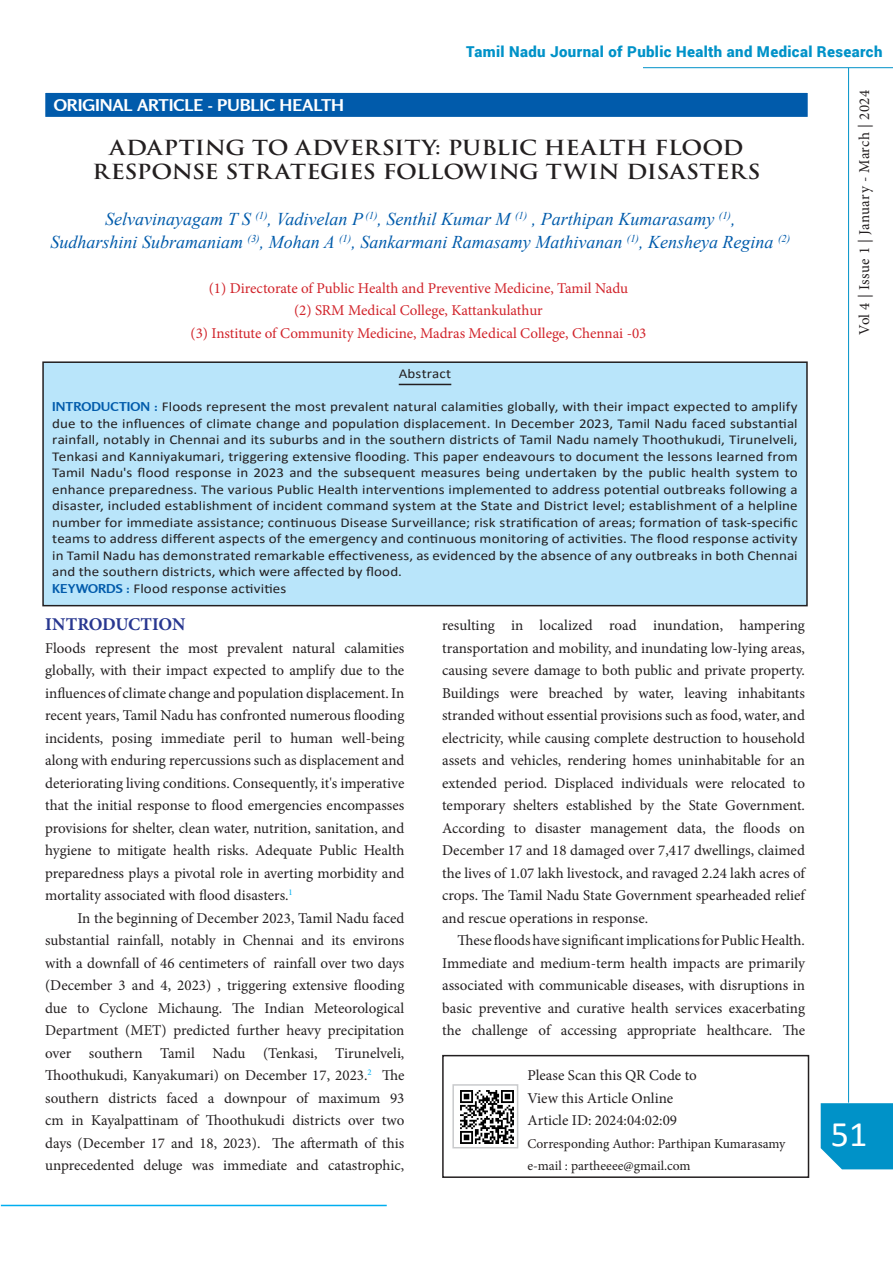
<style>
.page{position:relative;width:893px;height:1263px;background:#fff}
.page>*{position:absolute;margin:0;border:0;box-sizing:border-box;transform-origin:0 0}
.t1{font:36px "Calibri";color:#fff}
.t2{font:700 20.25px/24px "Trajan Pro";letter-spacing:-.01em;color:#231f20;text-align:center;scale:1.11 1}
.Paragraph_Style_3{font:italic 18px "Times New Roman";color:#015bab}
.Paragraph_Style_3-2{font:700 18px "Minion Pro";letter-spacing:-.02em;color:#283790}
.t3{font:700 16.2px "Rosario";letter-spacing:-.01em;color:#fff;scale:1.11 1}
.Paragraph_Style_3-3{font:15px/22.5px "Minion Pro";color:#231f20;text-align:justify}
.Paragraph_Style_3-4{font:15px "Minion Pro";color:#d1232a}
.t4{font:900 15px "Roboto";letter-spacing:.025em;color:#0092c8}
.Paragraph_Style_3-5{font:15px "Minion Pro";letter-spacing:.02em;color:#231f20}
.t5{font:13.5px/16.5px "Calibri";letter-spacing:.01em;color:#231f20;text-align:justify;scale:1.11 1}
.Paragraph_Style_3-6{font:13.5px "Minion Pro";letter-spacing:-.005em;color:#231f20}
.s1{font-family:"Rosario";font-weight:700;font-size:12.15px;color:#015bab}
</style>
<div class="page">
<hr style="left:848px;top:68px;width:1px;height:1035px;background:#0092c8">
<hr style="left:643px;top:67px;width:250px;height:1px;background:#0092c8">
<div style="left:821px;top:1103px;width:72px;height:66px;background:#0092c8"></div>
<hr style="left:1px;top:1205px;width:386px;height:1px;background:#00aeef">
<div style="left:45px;top:92px;width:763px;height:26px;background:#015bab"></div>
<div style="left:44px;top:91px;width:765px;height:27px;border:2px solid #fff"></div>
<div style="left:43px;top:362px;width:764px;height:244px;background:#b9e5fa"></div>
<hr style="left:399px;top:384px;width:52px;height:1px;background:#231f20">
<div style="left:42px;top:361px;width:766px;height:245px;border:2px solid #231f20"></div>
<div style="left:442px;top:1055px;width:367px;height:123px;border:2px solid #231f20"></div>
<img style="left:460px;top:1090px;width:54px;height:54px">
<div style="left:452px;top:1084px;width:66px;height:64px;border:2px solid #c9cacc"></div>
<p class="t4" style="left:466px;top:41px;width:418px">Tamil Nadu Journal of Public Health and Medical Research</p>
<p class="t3" style="left:54px;top:96px;width:263px">ORIGINAL ARTICLE - PUBLIC HEALTH</p>
<p class="t2" style="left:92px;top:136px;width:604px">ADAPTING TO ADVERSITY: PUBLIC HEALTH FLOOD<br>RESPONSE STRATEGIES FOLLOWING TWIN DISASTERS</p>
<p class="Paragraph_Style_3" style="left:105px;top:207px;width:632px">Selvavinayagam T S <sup>(1)</sup>, Vadivelan P <sup>(1)</sup>, Senthil Kumar M <sup>(1)</sup> , Parthipan Kumarasamy <sup>(1)</sup>,</p>
<p class="Paragraph_Style_3" style="left:51px;top:229px;width:741px">Sudharshini Subramaniam <sup>(3)</sup>, Mohan A <sup>(1)</sup>, Sankarmani Ramasamy Mathivanan <sup>(1)</sup>, Kensheya Regina <sup>(2)</sup></p>
<p class="Paragraph_Style_3-4" style="left:209px;top:278px;width:421px">(1) Directorate of Public Health and Preventive Medicine, Tamil Nadu</p>
<p class="Paragraph_Style_3-4" style="left:294px;top:300px;width:250px">(2) SRM Medical College, Kattankulathur</p>
<p class="Paragraph_Style_3-4" style="left:190px;top:323px;width:457px">(3) Institute of Community Medicine, Madras Medical College, Chennai -03</p>
<p class="t5" style="left:399px;top:365px;width:49px">Abstract</p>
<p class="t5" style="left:52px;top:398px;width:673px"><span class="s1">INTRODUCTION :</span> Floods represent the most prevalent natural calamities globally, with their impact expected to amplify due to the influences of climate change and population displacement. In December 2023, Tamil Nadu faced substantial rainfall, notably in Chennai and its suburbs and in the southern districts of Tamil Nadu namely Thoothukudi, Tirunelveli, Tenkasi and Kanniyakumari, triggering extensive flooding. This paper endeavours to document the lessons learned from Tamil Nadu's flood response in 2023 and the subsequent measures being undertaken by the public health system to enhance preparedness. The various Public Health interventions implemented to address potential outbreaks following a disaster, included establishment of incident command system at the State and District level; establishment of a helpline number for immediate assistance; continuous Disease Surveillance; risk stratification of areas; formation of task-specific teams to address different aspects of the emergency and continuous monitoring of activities. The flood response activity in Tamil Nadu has demonstrated remarkable effectiveness, as evidenced by the absence of any outbreaks in both Chennai and the southern districts, which were affected by flood.</p>
<p class="t5" style="left:52px;top:580px;width:212px"><span class="s1">KEYWORDS :</span> Flood response activities</p>
<p class="Paragraph_Style_3-2" style="left:45px;top:612px;width:142px">INTRODUCTION</p>
<p class="Paragraph_Style_3-3" style="left:45px;top:637px;width:361px">Floods represent the most prevalent natural calamities globally, with their impact expected to amplify due to the influences of climate change and population displacement. In recent years, Tamil Nadu has confronted numerous flooding incidents, posing immediate peril to human well-being along with enduring repercussions such as displacement and deteriorating living conditions. Consequently, it's imperative that the initial response to flood emergencies encompasses provisions for shelter, clean water, nutrition, sanitation, and hygiene to mitigate health risks. Adequate Public Health preparedness plays a pivotal role in averting morbidity and mortality associated with flood disasters.<sup>1</sup></p>
<p class="Paragraph_Style_3-3" style="left:45px;top:907px;width:361px;text-indent:32px">In the beginning of December 2023, Tamil Nadu faced substantial rainfall, notably in Chennai and its environs with a downfall of 46 centimeters of rainfall over two days (December 3 and 4, 2023) , triggering extensive flooding due to Cyclone Michaung. The Indian Meteorological Department (MET) predicted further heavy precipitation over southern Tamil Nadu (Tenkasi, Tirunelveli, Thoothukudi, Kanyakumari) on December 17, 2023.<sup>2</sup> The southern districts faced a downpour of maximum 93 cm in Kayalpattinam of Thoothukudi districts over two days (December 17 and 18, 2023). The aftermath of this unprecedented deluge was immediate and catastrophic,</p>
<p class="Paragraph_Style_3-3" style="left:442px;top:614px;width:364px">resulting in localized road inundation, hampering transportation and mobility, and inundating low-lying areas, causing severe damage to both public and private property.<br>Buildings were breached by water, leaving inhabitants stranded without essential provisions such as food, water, and electricity, while causing complete destruction to household assets and vehicles, rendering homes uninhabitable for an extended period. Displaced individuals were relocated to temporary shelters established by the State Government.<br>According to disaster management data, the floods on December 17 and 18 damaged over 7,417 dwellings, claimed the lives of 1.07 lakh livestock, and ravaged 2.24 lakh acres of crops. The Tamil Nadu State Government spearheaded relief and rescue operations in response.</p>
<p class="Paragraph_Style_3-3" style="left:442px;top:929px;width:364px;text-indent:15px">These floods have significant implications for Public Health.<br>Immediate and medium-term health impacts are primarily associated with communicable diseases, with disruptions in basic preventive and curative health services exacerbating the challenge of accessing appropriate healthcare. The</p>
<p class="Paragraph_Style_3-3" style="left:527px;top:1064px;width:171px">Please Scan this QR Code to</p>
<p class="Paragraph_Style_3-3" style="left:527px;top:1087px;width:147px">View this Article Online</p>
<p class="Paragraph_Style_3-3" style="left:527px;top:1109px;width:151px">Article ID: 2024:04:02:09</p>
<p class="Paragraph_Style_3-6" style="left:527px;top:1134px;width:260px">Corresponding Author: Parthipan Kumarasamy</p>
<p class="Paragraph_Style_3-6" style="left:527px;top:1157px;width:165px">e-mail : partheeee@gmail.com</p>
<p class="Paragraph_Style_3-5" style="left:854px;top:335px;width:246px;rotate:-90deg">Vol 4 | Issue 1 | January - March | 2024</p>
<h1 class="t1" style="left:831px;top:1108px;width:38px">51</h1>
</div>
